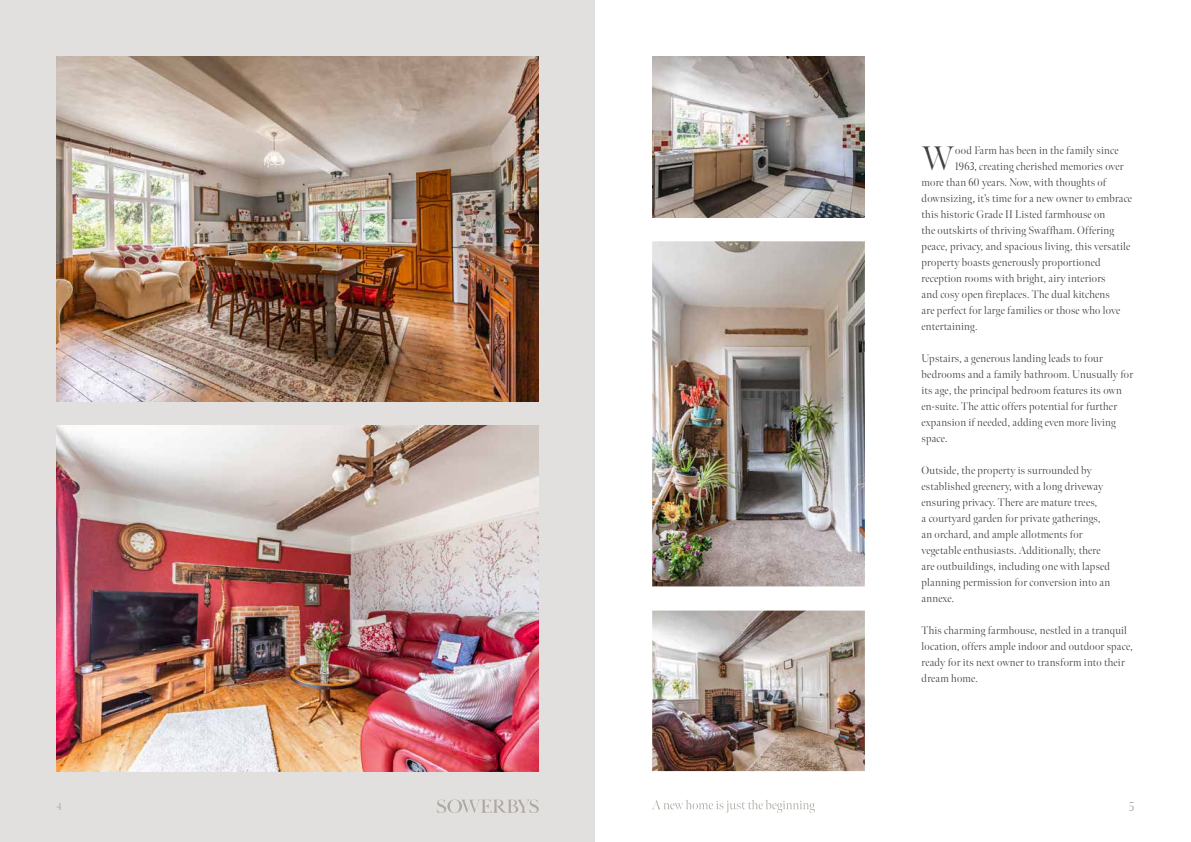
<style>
.page{position:relative;width:1191px;height:842px;background:#fff}
.page>*{position:absolute;margin:0;border:0;box-sizing:border-box;transform-origin:0 0}
.t1{font:300 34px "Meno Banner";color:#434141}
.t2{font:300 13px "Meno Banner";color:#ada8a0}
.t3{font:300 11px/16px "Meno Banner";letter-spacing:.02em;color:#434141}
.t4{font:300 11px "Meno Banner";color:#ada8a0}
</style>
<div class="page">
<div style="left:0;top:0;width:595px;height:842px;background:#e2e0df"></div>
<svg style="left:437px;top:799px;width:102px;height:14px"></svg>
<svg style="left:652px;top:800px;width:162px;height:13px"></svg>
<img style="left:57px;top:57px;width:482px;height:345px">
<img style="left:57px;top:426px;width:482px;height:345px">
<img style="left:652px;top:241px;width:213px;height:345px">
<img style="left:652px;top:611px;width:213px;height:160px">
<img style="left:652px;top:57px;width:213px;height:160px">
<h1 class="t1" style="left:921px;top:138px;width:34px">W</h1>
<p class="t3" style="left:955px;top:142px;width:165px">ood Farm has been in the family since</p>
<p class="t3" style="left:955px;top:158px;width:170px">1963, creating cherished memories over</p>
<p class="t3" style="left:921px;top:174px;width:186px">more than 60 years. Now, with thoughts of</p>
<p class="t3" style="left:921px;top:190px;width:212px">downsizing, it’s time for a new owner to embrace</p>
<p class="t3" style="left:921px;top:206px;width:185px">this historic Grade II Listed farmhouse on</p>
<p class="t3" style="left:921px;top:222px;width:194px">the outskirts of thriving Swaffham. Offering</p>
<p class="t3" style="left:921px;top:238px;width:210px">peace, privacy, and spacious living, this versatile</p>
<p class="t3" style="left:921px;top:254px;width:180px">property boasts generously proportioned</p>
<p class="t3" style="left:921px;top:270px;width:185px">reception rooms with bright, airy interiors</p>
<p class="t3" style="left:921px;top:286px;width:190px">and cosy open fireplaces. The dual kitchens</p>
<p class="t3" style="left:921px;top:302px;width:200px">are perfect for large families or those who love</p>
<p class="t3" style="left:921px;top:318px;width:57px">entertaining.</p>
<p class="t3" style="left:921px;top:350px;width:213px">Upstairs, a generous landing leads to four bedrooms and a family bathroom. Unusually for its age, the principal bedroom features its own en-suite. The attic offers potential for further expansion if needed, adding even more living space.</p>
<p class="t3" style="left:921px;top:462px;width:190px">Outside, the property is surrounded by established greenery, with a long driveway ensuring privacy. There are mature trees,<br>a courtyard garden for private gatherings, an orchard, and ample allotments for vegetable enthusiasts. Additionally, there are outbuildings, including one with lapsed planning permission for conversion into an annexe.</p>
<p class="t3" style="left:921px;top:623px;width:213px">This charming farmhouse, nestled in a tranquil location, offers ample indoor and outdoor space, ready for its next owner to transform into their dream home.</p>
<p class="t4" style="left:57px;top:799px;width:7px">4</p>
<p class="t2" style="left:1128px;top:798px;width:7px">5</p>
</div>
